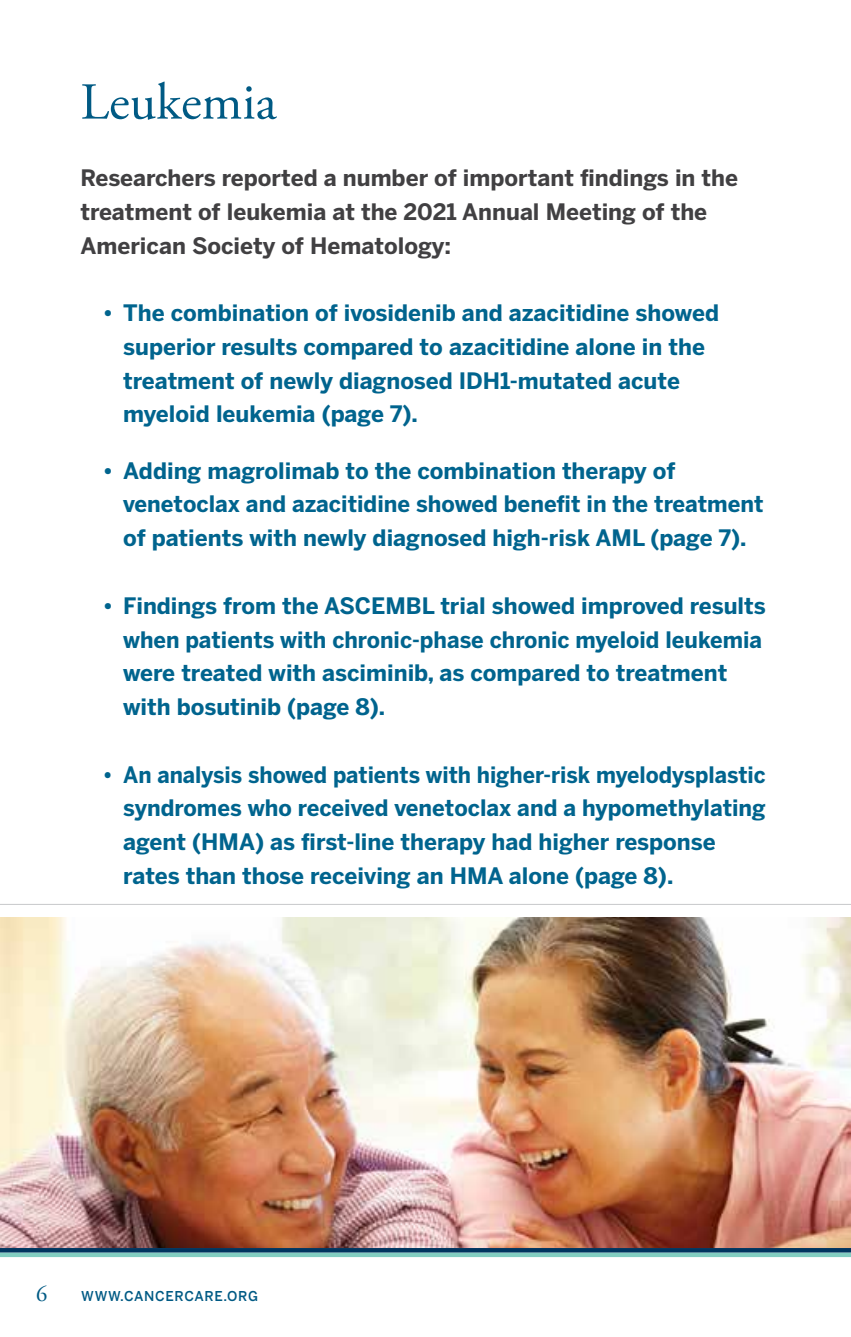
<style>
.page{position:relative;width:851px;height:1337px;background:#fff}
.page>*{position:absolute;margin:0;border:0;box-sizing:border-box;transform-origin:0 0}
.t1{font:51.75px "Adobe Garamond Pro";color:#005a84}
.t2{font:700 22.5px/33.8px "Benton Sans";color:#00648e}
.t3{font:700 22.5px/33.8px "Benton Sans";color:#00648e;scale:.95 1}
.t4{font:700 22.5px/33.8px "Benton Sans";color:#414042}
.t5{font:22.5px "Adobe Garamond Pro";color:#005a84}
.t6{font:500 13.5px "Benton Sans";letter-spacing:.05em;color:#005a84}
</style>
<div class="page">
<div style="left:0;top:1252px;width:850px;height:5px;background:#82cec1"></div>
<hr style="left:0;top:1248px;width:850px;height:4px;background:#00355f">
<img style="left:0;top:917px;width:850px;height:330px">
<hr style="left:0;top:904px;width:850px;height:1px;background:#c7c8ca">
<h1 class="t1" style="left:80px;top:71px;width:197px">Leukemia</h1>
<p class="t4" style="left:80px;top:161px;width:659px">Researchers reported a number of important findings in the treatment of leukemia at the 2021 Annual Meeting of the<br>American Society of Hematology:</p>
<p class="t2" style="left:123px;top:296px;width:597px;text-indent:-20px">• The combination of ivosidenib and azacitidine showed superior results compared to azacitidine alone in the treatment of newly diagnosed IDH1-mutated acute myeloid leukemia (page 7).</p>
<p class="t2" style="left:123px;top:453px;width:642px;text-indent:-20px">• Adding magrolimab to the combination therapy of venetoclax and azacitidine showed benefit in the treatment of patients with newly diagnosed high-risk AML (page 7).</p>
<p class="t2" style="left:123px;top:588px;width:644px;text-indent:-20px">• Findings from the ASCEMBL trial showed improved results when patients with chronic-phase chronic myeloid leukemia were treated with asciminib, as compared to treatment with bosutinib (page 8).</p>
<p class="t3" style="left:123px;top:757px;width:678px;text-indent:-20px">• An analysis showed patients with higher-risk myelodysplastic syndromes who received venetoclax and a hypomethylating agent (HMA) as first-line therapy had higher response rates than those receiving an HMA alone (page 8).</p>
<p class="t5" style="left:36px;top:1280px;width:13px">6</p>
<p class="t6" style="left:81px;top:1287px;width:178px">WWW.CANCERCARE.ORG</p>
</div>
